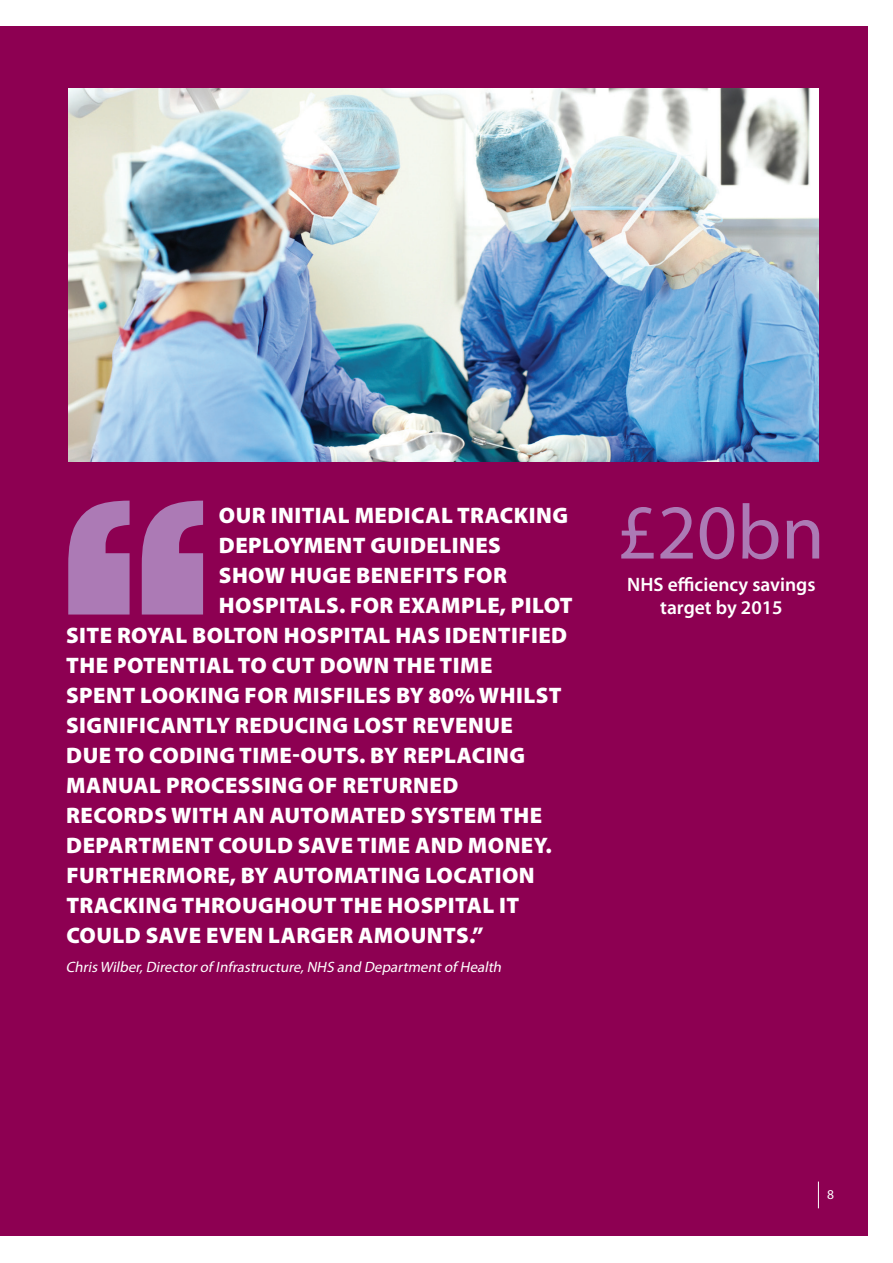
<style>
.page{position:relative;width:893px;height:1263px;background:#fff}
.page>*{position:absolute;margin:0;border:0;box-sizing:border-box;transform-origin:0 0}
.t1{font:700 363.9px "Lucida Sans Typewriter";color:#ac7ab5}
.t2{font:78px "Myriad Pro";color:#ac7ab5}
.t3{font:900 22.5px "Myriad Pro";letter-spacing:.02em;color:#fff}
.t4{font:600 19.5px/22.5px "Myriad Pro";color:#fff;text-align:center}
.t5{font:italic 15px "Myriad Pro";color:#fff}
.t6{font:13.5px "Myriad Pro";color:#fff}
</style>
<div class="page">
<div style="left:0;top:27px;width:867px;height:1209px;background:#8d0052"></div>
<svg style="left:818px;top:1181px;width:1px;height:27px"></svg>
<img style="left:68px;top:88px;width:751px;height:374px">
<h1 class="t1" style="left:-11px;top:443px;width:294px">‘‘</h1>
<p class="t3" style="left:219px;top:501px;width:64px">OUR INITIAL</p>
<p class="t3" style="left:355px;top:501px;width:15px">MEDICAL</p>
<p class="t3" style="left:457px;top:501px;width:15px">TRACKING</p>
<p class="t3" style="left:219px;top:531px;width:101px">DE PLOYMENT</p>
<p class="t3" style="left:370px;top:531px;width:14px">GUIDELINES</p>
<p class="t3" style="left:219px;top:561px;width:15px">SHOW</p>
<p class="t3" style="left:290px;top:561px;width:16px">HUGE</p>
<p class="t3" style="left:356px;top:561px;width:15px">BENE</p>
<p class="t3" style="left:413px;top:561px;width:80px">FITS FOR</p>
<p class="t3" style="left:219px;top:591px;width:12px">HOS</p>
<p class="t3" style="left:265px;top:591px;width:27px">PITALS</p>
<p class="t3" style="left:339px;top:591px;width:26px">. FOR</p>
<p class="t3" style="left:398px;top:591px;width:139px">EXAM PLE, PILOT</p>
<p class="t3" style="left:66px;top:621px;width:13px">SITE</p>
<p class="t3" style="left:117px;top:621px;width:105px">ROYAL BOLTON</p>
<p class="t3" style="left:284px;top:621px;width:73px">HOSPITAL</p>
<p class="t3" style="left:395px;top:621px;width:16px">HAS</p>
<p class="t3" style="left:445px;top:621px;width:13px">IDENTI</p>
<p class="t3" style="left:518px;top:621px;width:26px">FIED</p>
<p class="t3" style="left:66px;top:651px;width:15px">THE</p>
<p class="t3" style="left:113px;top:651px;width:29px">POTENTIAL</p>
<p class="t3" style="left:238px;top:651px;width:49px">TO CUT</p>
<p class="t3" style="left:320px;top:651px;width:18px">DOWN</p>
<p class="t3" style="left:393px;top:651px;width:15px">THE</p>
<p class="t3" style="left:440px;top:651px;width:14px">TIME</p>
<p class="t3" style="left:66px;top:681px;width:42px">SPENT</p>
<p class="t3" style="left:140px;top:681px;width:15px">LOOKING</p>
<p class="t3" style="left:245px;top:681px;width:114px">FOR MISFILES</p>
<p class="t3" style="left:396px;top:681px;width:98px">BY 80% WHILST</p>
<p class="t3" style="left:66px;top:711px;width:13px">SIGNI</p>
<p class="t3" style="left:126px;top:711px;width:27px">FICANTL</p>
<p class="t3" style="left:216px;top:711px;width:34px">Y REDUCING</p>
<p class="t3" style="left:353px;top:711px;width:15px">LOST</p>
<p class="t3" style="left:412px;top:711px;width:16px">REVENUE</p>
<p class="t3" style="left:66px;top:741px;width:16px">DUE</p>
<p class="t3" style="left:115px;top:741px;width:49px">TO CODING</p>
<p class="t3" style="left:239px;top:741px;width:14px">TIME</p>
<p class="t3" style="left:292px;top:741px;width:24px">-OUTS</p>
<p class="t3" style="left:359px;top:741px;width:100px">. BY REPLACING</p>
<p class="t3" style="left:66px;top:771px;width:17px">MANUAL</p>
<p class="t3" style="left:166px;top:771px;width:29px">PROCESSING</p>
<p class="t3" style="left:308px;top:771px;width:50px">OF RETURNED</p>
<p class="t3" style="left:66px;top:801px;width:16px">RECORDS</p>
<p class="t3" style="left:171px;top:801px;width:15px">WITH</p>
<p class="t3" style="left:233px;top:801px;width:53px">AN AUTOMATED</p>
<p class="t3" style="left:411px;top:801px;width:43px">SYSTEM</p>
<p class="t3" style="left:500px;top:801px;width:15px">THE</p>
<p class="t3" style="left:66px;top:831px;width:59px">DE PARTMENT</p>
<p class="t3" style="left:218px;top:831px;width:16px">COULD</p>
<p class="t3" style="left:298px;top:831px;width:15px">SAVE</p>
<p class="t3" style="left:357px;top:831px;width:14px">TIME</p>
<p class="t3" style="left:415px;top:831px;width:17px">AND</p>
<p class="t3" style="left:468px;top:831px;width:17px">MONE</p>
<p class="t3" style="left:534px;top:831px;width:19px">Y.</p>
<p class="t3" style="left:66px;top:861px;width:16px">FURTHERMORE</p>
<p class="t3" style="left:230px;top:861px;width:60px">, BY AUTOMATING</p>
<p class="t3" style="left:425px;top:861px;width:15px">LOCATION</p>
<p class="t3" style="left:66px;top:891px;width:15px">TRACKING</p>
<p class="t3" style="left:182px;top:891px;width:17px">THROUGHOUT</p>
<p class="t3" style="left:341px;top:891px;width:15px">THE</p>
<p class="t3" style="left:387px;top:891px;width:16px">HOS</p>
<p class="t3" style="left:434px;top:891px;width:27px">PITAL</p>
<p class="t3" style="left:499px;top:891px;width:11px">IT</p>
<p class="t3" style="left:66px;top:920px;width:16px">COULD</p>
<p class="t3" style="left:146px;top:920px;width:15px">SAVE</p>
<p class="t3" style="left:206px;top:920px;width:15px">EVEN</p>
<p class="t3" style="left:268px;top:920px;width:15px">LARGER</p>
<p class="t3" style="left:358px;top:920px;width:17px">AMOUNTS</p>
<p class="t3" style="left:469px;top:920px;width:16px">.”</p>
<p class="t5" style="left:66px;top:958px;width:440px">Chris Wilber,Directorof Infrastructure,NHS and Departmentof Health</p>
<h2 class="t2" style="left:617px;top:484px;width:209px">£20bn</h2>
<p class="t4" style="left:627px;top:573px;width:190px">NHS efficiency savings target by 2015</p>
<p class="t6" style="left:827px;top:1186px;width:8px">8</p>
</div>
